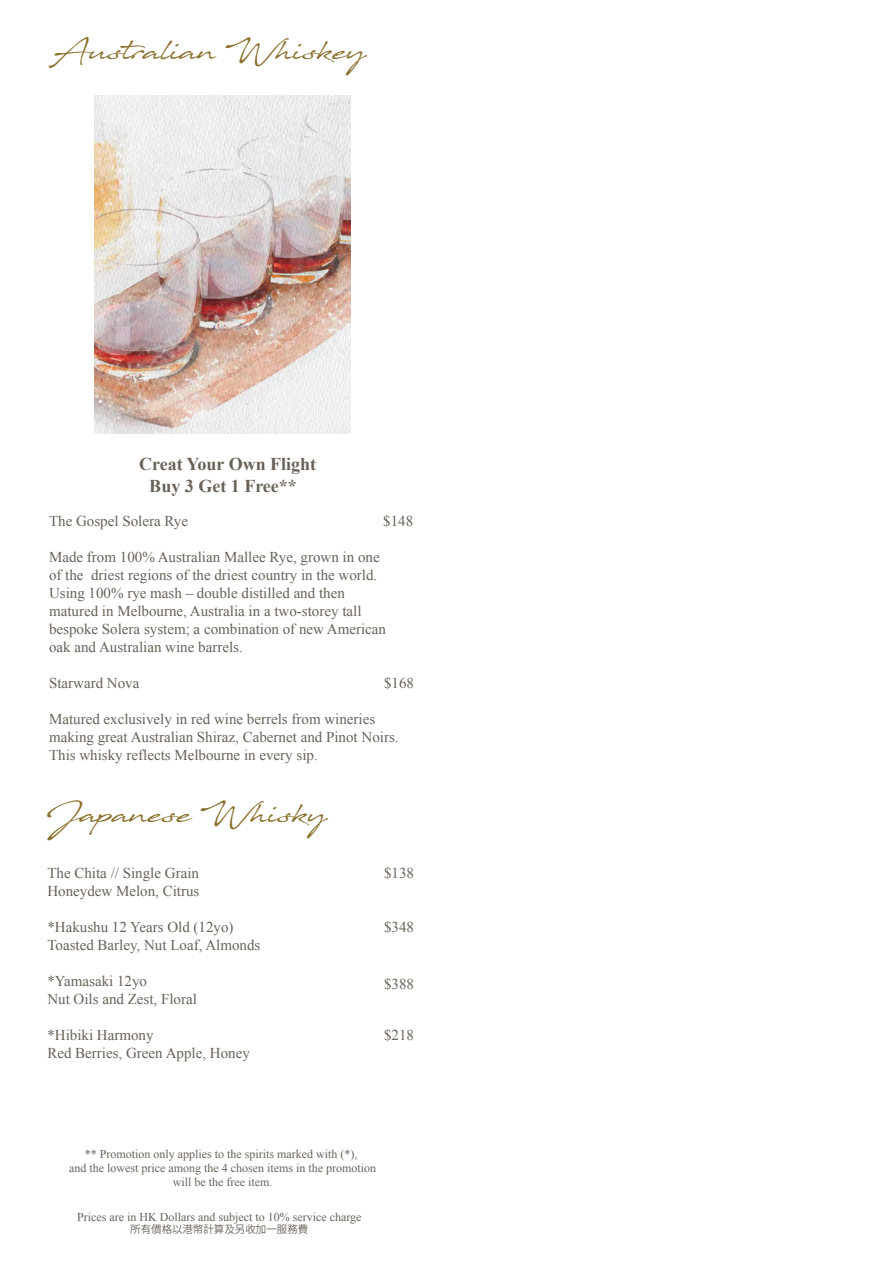
<style>
.page{position:relative;width:893px;height:1263px;background:#fff}
.page>*{position:absolute;margin:0;border:0;box-sizing:border-box;transform-origin:0 0}
.t1{font:27px "Javacom";color:#886f2b}
.t2{font:700 18px/21.6px "Times New Roman";color:#696158;text-align:center}
.t3{font:15px/18px "Times New Roman";color:#696158}
.t4{font:12px/14.4px "Times New Roman";color:#696158;text-align:center}
.t5{font:10.5px "Koz Go Pr 6 N";color:#696158}
</style>
<div class="page">
<img style="left:94px;top:95px;width:257px;height:339px">
<h1 class="t1" style="left:52px;top:33px;width:316px">Australian Whiskey</h1>
<p class="t2" style="left:139px;top:453px;width:179px">Creat Your Own Flight<br>Buy 3 Get 1 Free**</p>
<p class="t3" style="left:383px;top:512px;width:31px">$148</p>
<p class="t3" style="left:49px;top:512px;width:140px">The Gospel Solera Rye</p>
<p class="t3" style="left:49px;top:548px;width:339px">Made from 100% Australian Mallee Rye, grown in one of the driest regions of the driest country in the world.<br>Using 100% rye mash – double distilled and then matured in Melbourne, Australia in a two-storey tall bespoke Solera system; a combination of new American oak and Australian wine barrels.</p>
<p class="t3" style="left:49px;top:674px;width:92px">Starward Nova</p>
<p class="t3" style="left:49px;top:710px;width:351px">Matured exclusively in red wine berrels from wineries making great Australian Shiraz, Cabernet and Pinot Noirs.<br>This whisky reflects Melbourne in every sip.</p>
<p class="t3" style="left:384px;top:674px;width:31px">$168</p>
<h1 class="t1" style="left:46px;top:796px;width:282px">Japanese Whisky</h1>
<p class="t3" style="left:47px;top:864px;width:154px">The Chita // Single Grain<br>Honeydew Melon, Citrus</p>
<p class="t3" style="left:47px;top:918px;width:214px">*Hakushu 12 Years Old (12yo)<br>Toasted Barley, Nut Loaf, Almonds</p>
<p class="t3" style="left:47px;top:972px;width:151px">*Yamasaki 12yo<br>Nut Oils and Zest, Floral</p>
<p class="t3" style="left:47px;top:1026px;width:204px">*Hibiki Harmony<br>Red Berries, Green Apple, Honey</p>
<p class="t3" style="left:384px;top:864px;width:31px">$138</p>
<p class="t3" style="left:384px;top:918px;width:31px">$348</p>
<p class="t3" style="left:384px;top:975px;width:31px">$388</p>
<p class="t3" style="left:384px;top:1026px;width:31px">$218</p>
<p class="t4" style="left:69px;top:1146px;width:308px">** Promotion only applies to the spirits marked with (*),<br>and the lowest price among the 4 chosen items in the promotion will be the free item.</p>
<p class="t4" style="left:77px;top:1209px;width:286px">Prices are in HK Dollars and subject to 10% service charge</p>
<p class="t5" style="left:130px;top:1223px;width:180px">所有價格以港幣計算及另收加一服務費</p>
</div>
